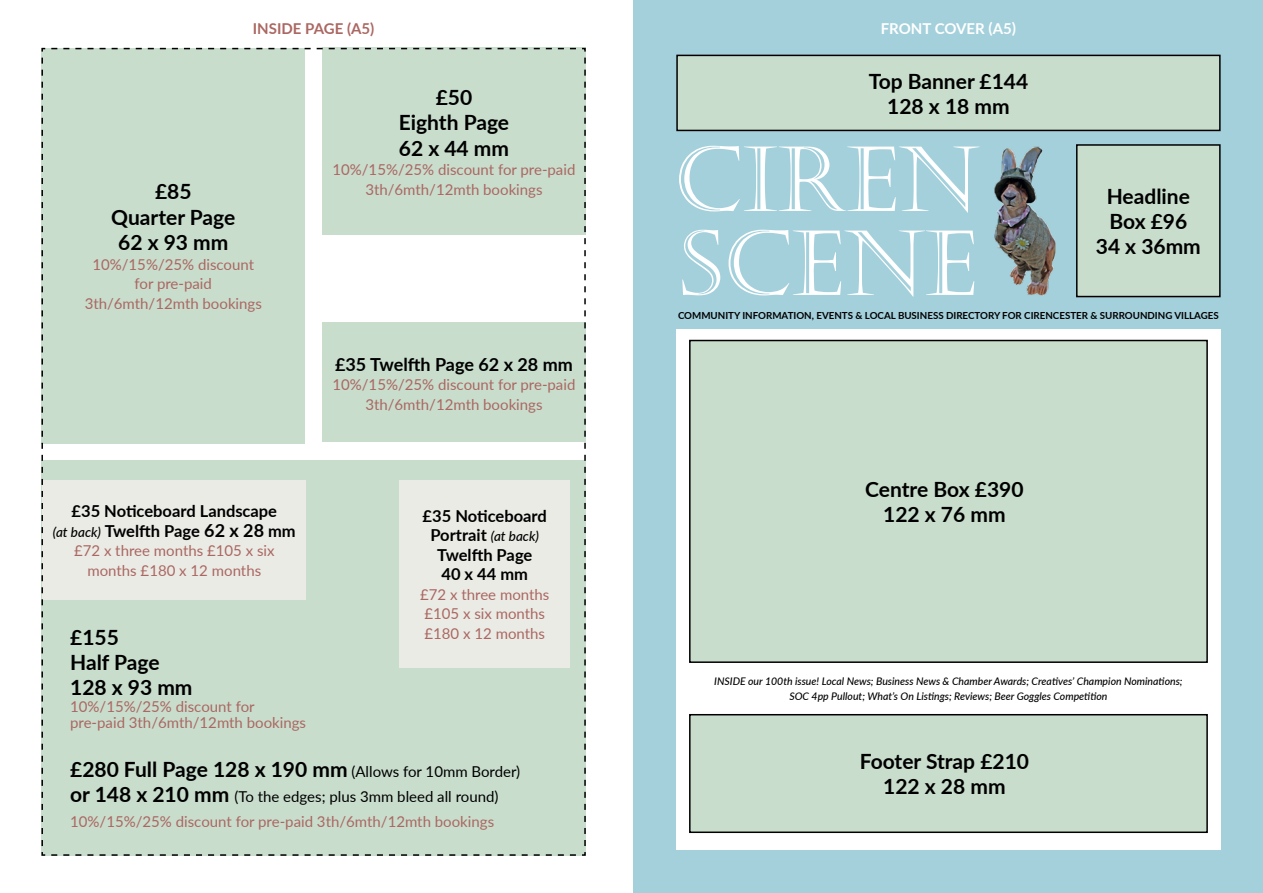
<style>
.page{position:relative;width:1263px;height:893px;background:#fff}
.page>*{position:absolute;margin:0;border:0;box-sizing:border-box;transform-origin:0 0}
.t1{font:90px "Castellar";color:#fff}
.t2{font:700 21px/25.2px "Lato";color:#000;text-align:center}
.t3{font:700 18px "Lato";color:#000}
.t4{font:700 16.5px/19.5px "Lato";color:#000;text-align:center}
.t5{font:15px/19.5px "Lato";color:#ab6762;text-align:center}
.t6{font:700 15px "Lato";color:#ab6762}
.t7{font:700 15px "Lato";color:#fff}
.t8{font:italic 500 10.5px/15px "Lato";color:#000;text-align:center}
.t9{font:700 9.75px "Lato";color:#000}
.s1{font-weight:500;font-style:italic;font-size:13.5px}
.s2{font-size:18px}
.s3{font-weight:400;font-size:15px}
.s4{font-weight:700;font-size:21px;color:#000}
.s5{color:#000}
</style>
<div class="page">
<div style="left:634px;top:0;width:629px;height:893px;background:#a4d0dc"></div>
<img style="left:922px;top:131px;width:203px;height:167px">
<div style="left:677px;top:55px;width:543px;height:75px;background:#c8ddcc"></div>
<div style="left:676px;top:55px;width:544px;height:76px;border:2px solid #000"></div>
<div style="left:1077px;top:145px;width:143px;height:152px;background:#c8ddcc"></div>
<div style="left:1076px;top:144px;width:144px;height:153px;border:2px solid #000"></div>
<div style="left:676px;top:329px;width:545px;height:521px;background:#fff"></div>
<div style="left:690px;top:340px;width:517px;height:322px;background:#c8ddcc"></div>
<div style="left:689px;top:340px;width:519px;height:323px;border:2px solid #000"></div>
<div style="left:690px;top:715px;width:517px;height:117px;background:#c8ddcc"></div>
<div style="left:689px;top:714px;width:519px;height:119px;border:2px solid #000"></div>
<svg style="left:41px;top:47px;width:545px;height:809px;background:#d1e1d3"></svg>
<p class="t6" style="left:253px;top:17px;width:123px">INSIDE PAGE (A5)</p>
<p class="t7" style="left:881px;top:17px;width:137px">FRONT COVER (A5)</p>
<h2 class="t2" style="left:399px;top:84px;width:112px">£50<br>Eighth Page<br>62 x 44 mm</h2>
<p class="t5" style="left:332px;top:159px;width:244px">10%/15%/25% discount for pre-paid</p>
<h2 class="t2" style="left:155px;top:178px;width:38px">£85</h2>
<p class="t5" style="left:365px;top:179px;width:179px">3th/6mth/12mth bookings</p>
<h2 class="t2" style="left:111px;top:203px;width:126px">Quarter Page<br>62 x 93 mm</h2>
<p class="t5" style="left:85px;top:254px;width:179px">10%/15%/25% discount for pre-paid<br>3th/6mth/12mth bookings</p>
<p class="t3" style="left:335px;top:351px;width:239px">£35 Twelfth Page 62 x 28 mm</p>
<p class="t5" style="left:332px;top:374px;width:244px">10%/15%/25% discount for pre-paid<br>3th/6mth/12mth bookings</p>
<p class="t4" style="left:53px;top:500px;width:244px">£35 Noticeboard Landscape<br><span class="s1">(at back)</span> Twelfth Page <span class="s2">62 x 28</span> mm</p>
<p class="t5" style="left:74px;top:540px;width:202px">£72 x three months £105 x six months £180 x 12 months</p>
<p class="t4" style="left:423px;top:505px;width:126px">£35 Noticeboard<br>Portrait <span class="s1">(at back)<br></span>Twelfth Page<br>40 x 44 mm</p>
<p class="t5" style="left:420px;top:584px;width:131px;text-align:left">£72 x three months £105 x six months £180 x 12 months</p>
<h2 class="t2" style="left:70px;top:624px;width:124px;text-align:left">£155<br>Half Page<br>128 x 93 mm</h2>
<p class="t5" style="left:70px;top:698px;width:237px;line-height:16.5px;text-align:left">10%/15%/25% discount for pre-paid 3th/6mth/12mth bookings</p>
<h2 class="t2" style="left:70px;top:755px;width:452px">£280 Full Page 128 x 190 mm <span class="s3">(Allows for 10mm Border)</span></h2>
<p class="t5" style="left:70px;top:783px;width:430px;line-height:25.2px;text-align:left"><span class="s4">or 148 x 210 mm</span> <span class="s5">(To the edges; plus 3mm bleed all round)<br></span>10%/15%/25% discount for pre-paid 3th/6mth/12mth bookings</p>
<h2 class="t2" style="left:869px;top:67px;width:161px">Top Banner £144<br>128 x 18 mm</h2>
<h1 class="t1" style="left:673px;top:128px;width:308px">CIREN</h1>
<h1 class="t1" style="left:679px;top:212px;width:299px">SCENE</h1>
<h2 class="t2" style="left:1096px;top:183px;width:107px">Headline<br>Box £96<br>34 x 36mm</h2>
<p class="t9" style="left:678px;top:308px;width:542px">COMMUNITY INFORMATION, EVENTS &amp; LOCAL BUSINESS DIRECTORY FOR CIRENCESTER &amp; SURROUNDING VILLAGES</p>
<h2 class="t2" style="left:865px;top:476px;width:160px">Centre Box £390<br>122 x 76 mm</h2>
<p class="t8" style="left:714px;top:673px;width:470px">INSIDE our 100th issue! Local News; Business News &amp; Chamber Awards; Creatives’ Champion Nominations;<br>SOC 4pp Pullout; What’s On Listings; Reviews; Beer Goggles Competition</p>
<h2 class="t2" style="left:860px;top:748px;width:171px">Footer Strap £210<br>122 x 28 mm</h2>
</div>
